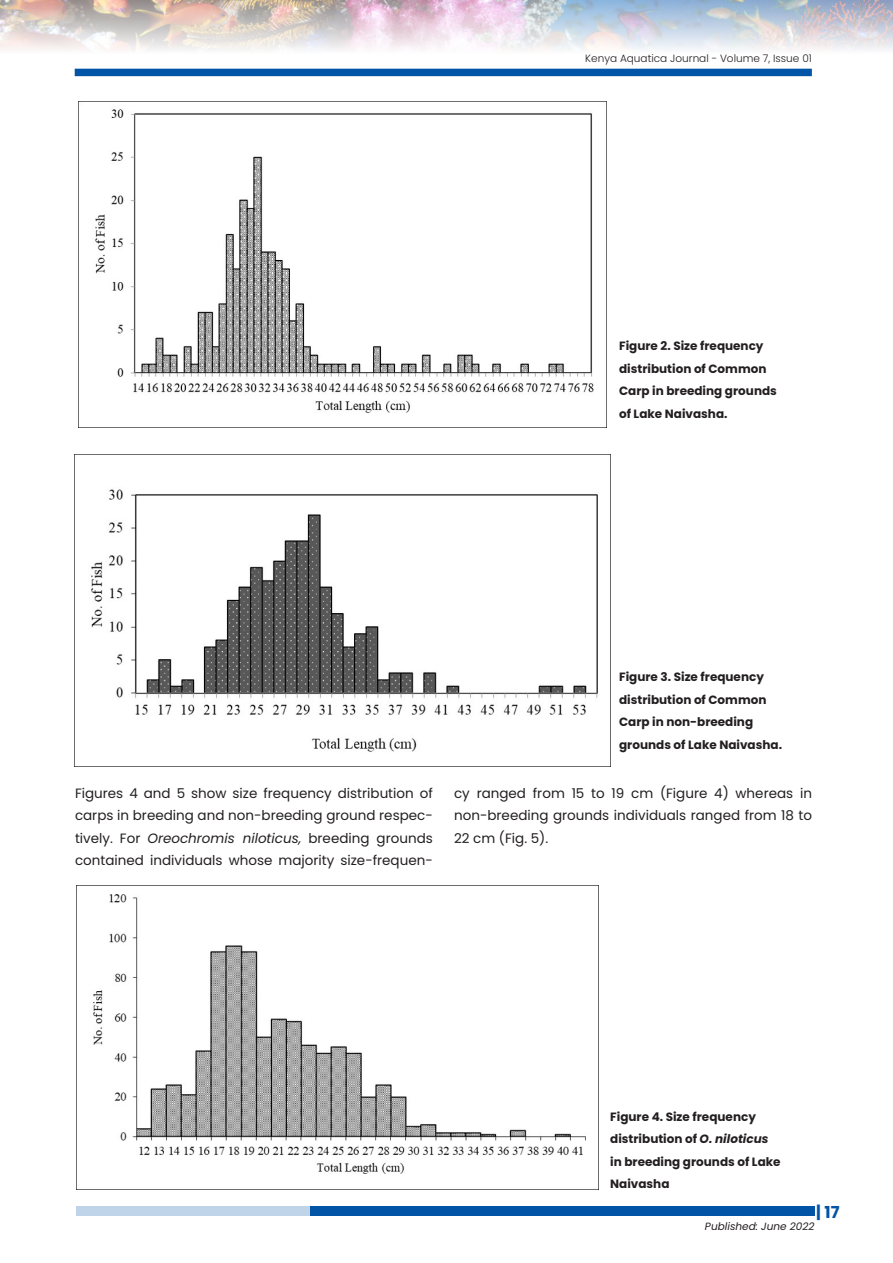
<style>
.page{position:relative;width:893px;height:1263px;background:#fff}
.page>*{position:absolute;margin:0;border:0;box-sizing:border-box;transform-origin:0 0}
.t1{font:700 16.5px "Poppins";color:#0154a6}
.t2{font:13.5px/22.5px "Poppins";color:#231f20;text-align:justify}
.t3{font:700 12px/22.5px "Poppins";color:#231f20}
.t4{font:300 10.5px "Poppins";color:#231f20}
.t5{font:italic 10.5px "Poppins";color:#231f20}
.s1{font-style:italic}
</style>
<div class="page">
<img style="left:79px;top:109px;width:527px;height:319px">
<img style="left:75px;top:454px;width:535px;height:298px">
<img style="left:76px;top:886px;width:510px;height:303px">
<img style="left:0;top:0;width:892px;height:50px">
<div style="left:75px;top:69px;width:737px;height:7px;background:#0154a6"></div>
<div style="left:76px;top:1206px;width:235px;height:10px;background:#c0d4e9"></div>
<div style="left:310px;top:1206px;width:505px;height:10px;background:#0154a6"></div>
<p class="t4" style="left:585px;top:53px;width:228px">Kenya Aquatica Journal - Volume 7, Issue 01</p>
<p class="t3" style="left:619px;top:335px;width:159px">Figure 2. Size frequency distribution of Common<br>Carp in breeding grounds of Lake Naivasha.</p>
<p class="t3" style="left:619px;top:666px;width:164px">Figure 3. Size frequency distribution of Common<br>Carp in non-breeding grounds of Lake Naivasha.</p>
<p class="t2" style="left:75px;top:782px;width:359px">Figures 4 and 5 show size frequency distribution of carps in breeding and non-breeding ground respec&shy;tively. For <span class="s1">Oreochromis niloticus,</span> breeding grounds contained individuals whose majority size-frequen-</p>
<p class="t2" style="left:454px;top:782px;width:359px">cy ranged from 15 to 19 cm (Figure 4) whereas in non-breeding grounds individuals ranged from 18 to 22 cm (Fig. 5).</p>
<p class="t3" style="left:610px;top:1105px;width:172px">Figure 4. Size frequency distribution of <span class="s1">O. niloticus </span>in breeding grounds of Lake<br>Naivasha</p>
<p class="t1" style="left:816px;top:1202px;width:25px">| 17</p>
<p class="t5" style="left:705px;top:1220px;width:111px">Published: June 2022</p>
</div>
